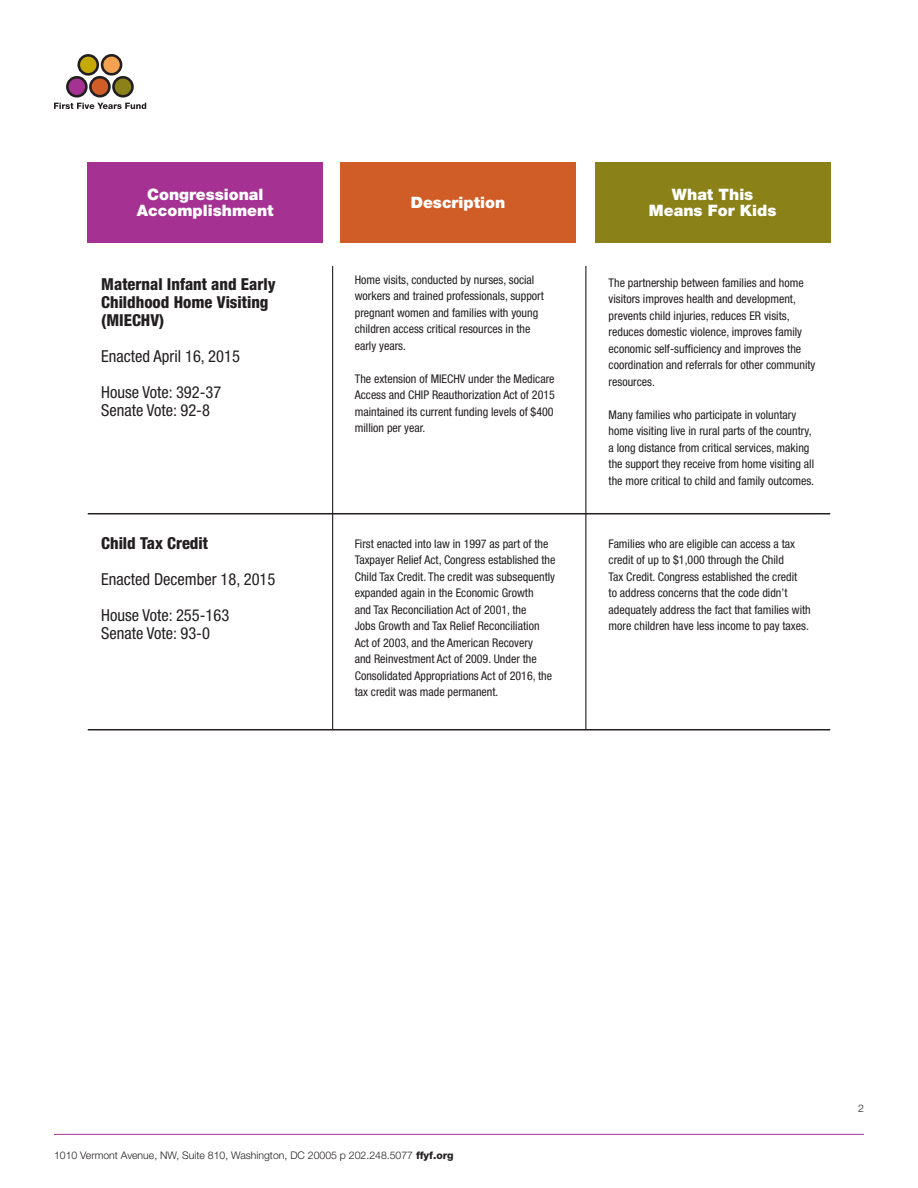
<style>
.page{position:relative;width:918px;height:1188px;background:#fff}
.page>*{position:absolute;margin:0;border:0;box-sizing:border-box;transform-origin:0 0}
.t1{font:condensed 16.5px "Helvetica Neue LT Std";color:#231f20}
.t2{font:800 condensed 16.5px/18px "Helvetica Neue LT Std";color:#231f20}
.t3{font:900 15.75px/16.5px "Helvetica Neue LT Std";color:#fff;text-align:center}
.t4{font:condensed 12px/16.5px "Helvetica Neue LT Std";color:#231f20}
.t5{font:300 10.5px "Helvetica Neue LT Std";color:#231f20}
.s1{font-weight:800}
</style>
<div class="page">
<hr style="left:54px;top:1134px;width:810px;height:1px;background:#a53293">
<div style="left:90px;top:77px;width:19px;height:19px;background:#d05d27;border-radius:50%"></div>
<div style="left:89px;top:76px;width:22px;height:22px;border:3px solid #231f20;border-radius:50%"></div>
<div style="left:113px;top:77px;width:19px;height:19px;background:#8a8218;border-radius:50%"></div>
<div style="left:112px;top:76px;width:22px;height:22px;border:3px solid #231f20;border-radius:50%"></div>
<div style="left:67px;top:77px;width:19px;height:19px;background:#a53293;border-radius:50%"></div>
<div style="left:66px;top:76px;width:22px;height:22px;border:3px solid #231f20;border-radius:50%"></div>
<div style="left:79px;top:55px;width:19px;height:19px;background:#c5a904;border-radius:50%"></div>
<div style="left:77px;top:54px;width:22px;height:22px;border:3px solid #231f20;border-radius:50%"></div>
<div style="left:102px;top:55px;width:19px;height:19px;background:#f4a252;border-radius:50%"></div>
<div style="left:101px;top:54px;width:21px;height:22px;border:3px solid #231f20;border-radius:50%"></div>
<svg style="left:54px;top:103px;width:92px;height:6px"></svg>
<div style="left:88px;top:162px;width:235px;height:81px;background:#a53293"></div>
<div style="left:340px;top:162px;width:236px;height:81px;background:#d05d27"></div>
<div style="left:595px;top:162px;width:235px;height:81px;background:#8a8218"></div>
<hr style="left:332px;top:266px;width:1px;height:464px;background:#231f20">
<hr style="left:585px;top:266px;width:1px;height:464px;background:#231f20">
<hr style="left:88px;top:513px;width:742px;height:1px;background:#231f20">
<hr style="left:88px;top:729px;width:742px;height:1px;background:#231f20">
<p class="t3" style="left:137px;top:186px;width:138px">Congressional<br>Accomplishment</p>
<p class="t3" style="left:411px;top:194px;width:96px">Description</p>
<p class="t3" style="left:649px;top:186px;width:129px">What This<br>Means For Kids</p>
<p class="t2" style="left:101px;top:275px;width:176px">Maternal Infant and Early<br>Childhood Home Visiting</p>
<p class="t2" style="left:101px;top:311px;width:65px">(MIECHV)</p>
<p class="t1" style="left:101px;top:347px;width:140px">Enacted April 16, 2015</p>
<p class="t1" style="left:101px;top:383px;width:122px">House Vote: 392-37</p>
<p class="t1" style="left:101px;top:401px;width:110px">Senate Vote: 92-8</p>
<p class="t2" style="left:101px;top:534px;width:108px">Child Tax Credit</p>
<p class="t1" style="left:101px;top:570px;width:176px">Enacted December 18, 2015</p>
<p class="t1" style="left:101px;top:606px;width:130px">House Vote: 255-163</p>
<p class="t1" style="left:101px;top:624px;width:110px">Senate Vote: 93-0</p>
<p class="t4" style="left:355px;top:271px;width:191px">Home visits, conducted by nurses, social workers and trained professionals, support pregnant women and families with young children access critical resources in the early years.</p>
<p class="t4" style="left:355px;top:370px;width:202px;text-align:justify">The extension of MIECHV under the Medicare Access and CHIP Reauthorization Act of 2015 maintained its current funding levels of $400 million per year.</p>
<p class="t4" style="left:355px;top:535px;width:202px">First enacted into law in 1997 as part of the Taxpayer Relief Act, Congress established the Child Tax Credit. The credit was subsequently expanded again in the Economic Growth<br>and Tax Reconciliation Act of 2001, the<br>Jobs Growth and Tax Relief Reconciliation Act of 2003, and the American Recovery<br>and Reinvestment Act of 2009. Under the Consolidated Appropriations Act of 2016, the tax credit was made permanent.</p>
<p class="t4" style="left:609px;top:274px;width:208px">The partnership between families and home visitors improves health and development, prevents child injuries, reduces ER visits, reduces domestic violence, improves family economic self-sufficiency and improves the coordination and referrals for other community resources.</p>
<p class="t4" style="left:609px;top:406px;width:207px">Many families who participate in voluntary home visiting live in rural parts of the country, a long distance from critical services, making the support they receive from home visiting all the more critical to child and family outcomes.</p>
<p class="t4" style="left:609px;top:535px;width:204px">Families who are eligible can access a tax credit of up to $1,000 through the Child<br>Tax Credit. Congress established the credit<br>to address concerns that the code didn’t adequately address the fact that families with more children have less income to pay taxes.</p>
<p class="t5" style="left:54px;top:1149px;width:401px">1010 Vermont Avenue, NW, Suite 810, Washington, DC 20005 p 202.248.5077 <span class="s1">ffyf.org</span></p>
<p class="t5" style="left:858px;top:1102px;width:7px">2</p>
</div>
